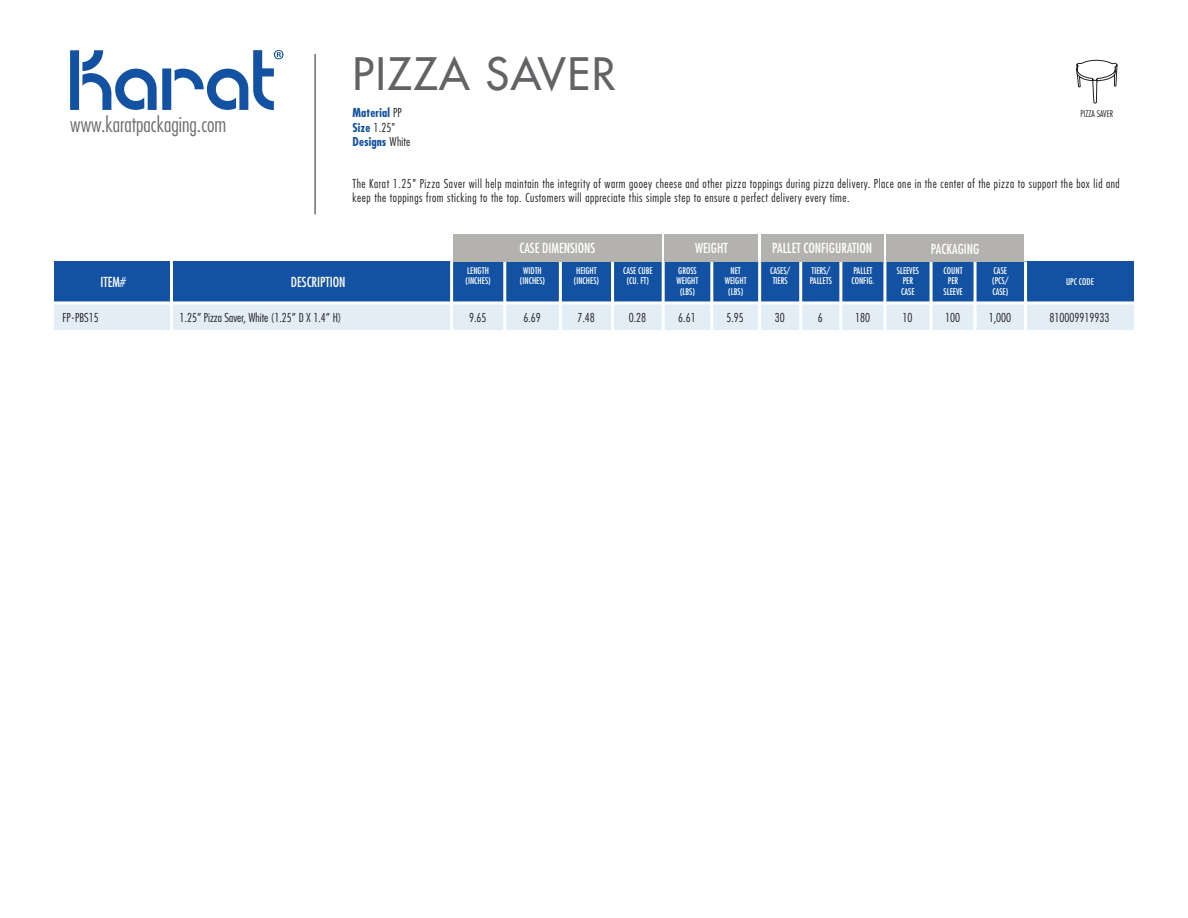
<style>
.page{position:relative;width:1188px;height:918px;background:#fff}
.page>*{position:absolute;margin:0;border:0;box-sizing:border-box;transform-origin:0 0}
.t1{font:500 43.5px "Futura Std";letter-spacing:.04em;color:#636366}
.t2{font:300 condensed 21px "Futura Std";color:#6d6f72}
.t3{font:condensed 13.5px "Futura Std";color:#fff}
.t4{font:300 condensed 12px/14.4px "Futura Std";letter-spacing:.045em;color:#231f20}
.t5{font:300 condensed 12px "Futura Std";color:#231f20}
.t6{font:700 condensed 12px "Futura Std";letter-spacing:.01em;color:#1352a2}
.t7{font:condensed 9px/10.8px "Futura Std";color:#fff}
.t8{font:300 condensed 9px "Futura Std";color:#231f20}
.s1{font-weight:300;color:#231f20}
.s2{font-weight:700;color:#1352a2}
</style>
<div class="page">
<svg style="left:70px;top:50px;width:214px;height:60px"></svg>
<hr style="left:314px;top:54px;width:2px;height:160px;background:#6c6d70">
<div style="left:54px;top:261px;width:1080px;height:612px;background:#e2edf6"></div>
<div style="left:54px;top:261px;width:1080px;height:41px;background:#1352a2"></div>
<hr style="left:170px;top:261px;width:3px;height:612px;background:#fff">
<hr style="left:450px;top:261px;width:3px;height:612px;background:#fff">
<hr style="left:503px;top:261px;width:3px;height:612px;background:#fff">
<hr style="left:559px;top:261px;width:3px;height:612px;background:#fff">
<hr style="left:611px;top:261px;width:3px;height:612px;background:#fff">
<hr style="left:662px;top:261px;width:3px;height:612px;background:#fff">
<hr style="left:710px;top:261px;width:3px;height:612px;background:#fff">
<hr style="left:758px;top:261px;width:3px;height:612px;background:#fff">
<hr style="left:799px;top:261px;width:3px;height:612px;background:#fff">
<hr style="left:839px;top:261px;width:3px;height:612px;background:#fff">
<hr style="left:883px;top:261px;width:3px;height:612px;background:#fff">
<hr style="left:930px;top:261px;width:3px;height:612px;background:#fff">
<hr style="left:974px;top:261px;width:3px;height:612px;background:#fff">
<hr style="left:1024px;top:261px;width:3px;height:613px;background:#fff">
<hr style="left:42px;top:301px;width:1105px;height:3px;background:#fff">
<hr style="left:42px;top:330px;width:1105px;height:3px;background:#fff">
<div style="left:453px;top:234px;width:209px;height:27px;background:#b4b2af"></div>
<div style="left:761px;top:234px;width:122px;height:27px;background:#b4b2af"></div>
<div style="left:886px;top:234px;width:138px;height:27px;background:#b4b2af"></div>
<div style="left:665px;top:234px;width:93px;height:27px;background:#b4b2af"></div>
<div style="left:44px;top:333px;width:1103px;height:573px;background:#fff"></div>
<svg style="left:1076px;top:60px;width:42px;height:44px"></svg>
<h2 class="t2" style="left:70px;top:112px;width:158px">www.karatpackaging.com</h2>
<p class="t1" style="left:353px;top:47px;width:265px">PIZZA SAVER</p>
<p class="t6" style="left:353px;top:105px;width:51px">Material <span class="s1">PP</span></p>
<p class="t4" style="left:353px;top:120px;width:44px"><span class="s2">Size</span> 1.25"</p>
<p class="t6" style="left:353px;top:134px;width:59px">Designs <span class="s1">White</span></p>
<p class="t8" style="left:1081px;top:108px;width:34px">PIZZA SAVER</p>
<p class="t4" style="left:353px;top:176px;width:769px">The Karat 1.25" Pizza Saver will help maintain the integrity of warm gooey cheese and other pizza toppings during pizza delivery. Place one in the center of the pizza to support the box lid and keep the toppings from sticking to the top. Customers will appreciate this simple step to ensure a perfect delivery every time.</p>
<p class="t3" style="left:519px;top:240px;width:78px">CASE DIMENSIONS</p>
<p class="t3" style="left:772px;top:240px;width:101px">PALLET CONFIGURATION</p>
<p class="t3" style="left:931px;top:240px;width:50px">PACKAGING</p>
<p class="t3" style="left:695px;top:240px;width:34px">WEIGHT</p>
<p class="t7" style="left:466px;top:265px;width:27px">LENGTH (INCHES)</p>
<p class="t7" style="left:520px;top:265px;width:27px;text-align:center">WIDTH (INCHES)</p>
<p class="t7" style="left:574px;top:265px;width:27px">HEIGHT (INCHES)</p>
<p class="t7" style="left:623px;top:265px;width:31px;text-align:center">CASE CUBE (CU. FT)</p>
<p class="t7" style="left:677px;top:265px;width:23px;text-align:center">GROSS<br>WEIGHT (LBS)</p>
<p class="t7" style="left:725px;top:265px;width:23px;text-align:center">NET<br>WEIGHT (LBS)</p>
<p class="t7" style="left:770px;top:265px;width:22px">CASES/<br>TIERS</p>
<p class="t7" style="left:810px;top:265px;width:24px">TIERS/<br>PALLETS</p>
<p class="t7" style="left:851px;top:265px;width:24px">PALLET<br>CONFIG.</p>
<p class="t7" style="left:897px;top:265px;width:24px;text-align:center">SLEEVES<br>PER<br>CASE</p>
<p class="t7" style="left:944px;top:265px;width:21px;text-align:center">COUNT<br>PER<br>SLEEVE</p>
<p class="t7" style="left:992px;top:265px;width:18px">CASE (PCS/<br>CASE)</p>
<p class="t3" style="left:101px;top:274px;width:27px">ITEM#</p>
<p class="t3" style="left:291px;top:274px;width:56px">DESCRIPTION</p>
<p class="t7" style="left:1066px;top:276px;width:29px">UPC CODE</p>
<p class="t4" style="left:63px;top:311px;width:38px">FP-PBS15</p>
<p class="t5" style="left:180px;top:311px;width:163px">1.25” Pizza Saver, White (1.25” D X 1.4” H)</p>
<p class="t4" style="left:469px;top:311px;width:19px">9.65</p>
<p class="t4" style="left:523px;top:311px;width:19px">6.69</p>
<p class="t4" style="left:577px;top:311px;width:19px">7.48</p>
<p class="t4" style="left:629px;top:311px;width:19px">0.28</p>
<p class="t4" style="left:678px;top:311px;width:19px">6.61</p>
<p class="t4" style="left:726px;top:311px;width:19px">5.95</p>
<p class="t4" style="left:775px;top:311px;width:11px">30</p>
<p class="t4" style="left:818px;top:311px;width:6px">6</p>
<p class="t4" style="left:855px;top:311px;width:16px">180</p>
<p class="t4" style="left:903px;top:311px;width:11px">10</p>
<p class="t4" style="left:945px;top:311px;width:16px">100</p>
<p class="t4" style="left:989px;top:311px;width:24px">1,000</p>
<p class="t5" style="left:1049px;top:311px;width:61px">810009919933</p>
</div>
